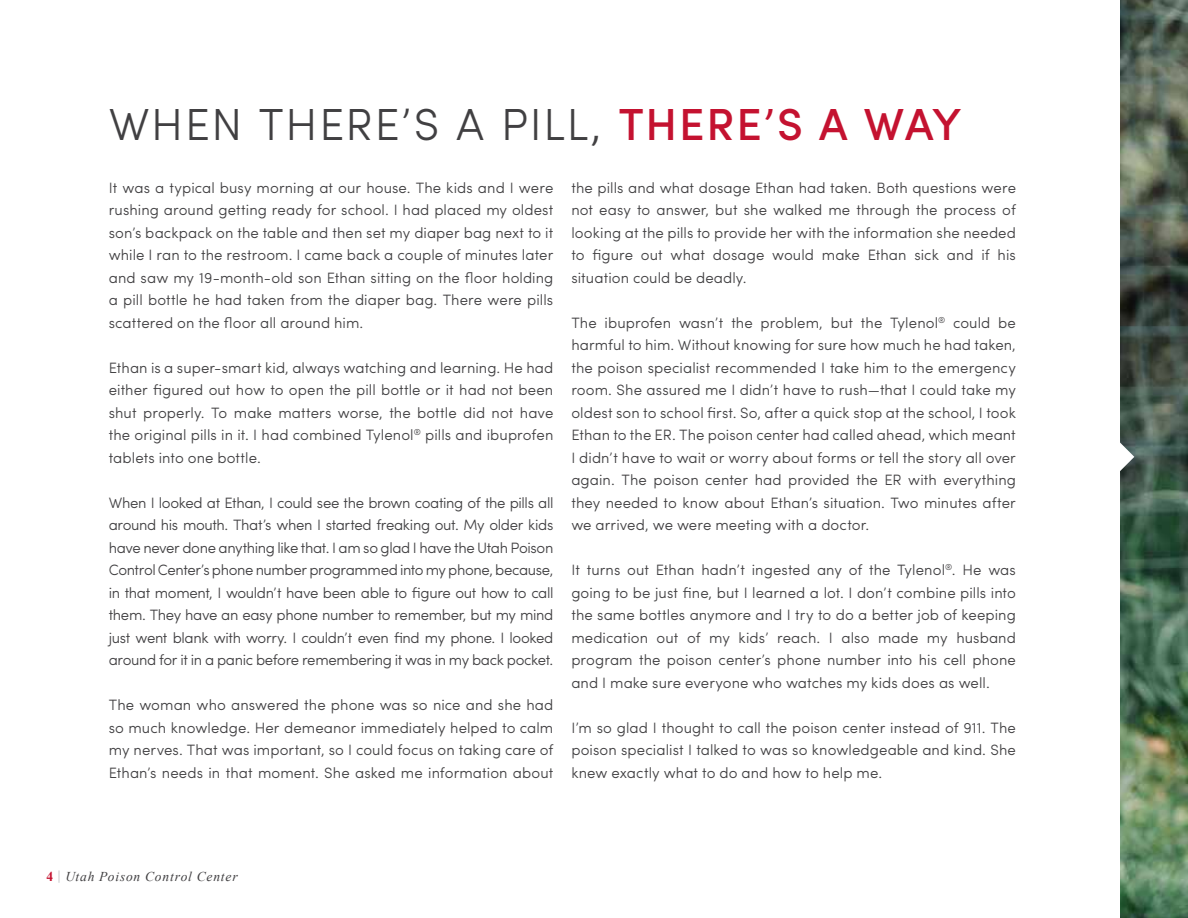
<style>
.page{position:relative;width:1188px;height:918px;background:#fff}
.page>*{position:absolute;margin:0;border:0;box-sizing:border-box;transform-origin:0 0}
.t1{font:300 45px "Sofia Pro";letter-spacing:.035em;color:#414042}
.t2{font:300 15px/22.5px "Sofia Pro";letter-spacing:.005em;color:#414042;text-align:justify}
.t3{font:italic 13.5px "Times New Roman";letter-spacing:.06em;color:#414042}
.s1{font-weight:500;color:#c41230}
.s2{font-weight:700;font-style:normal;color:#c41230}
.s3{font-style:normal;color:#a7a9ac}
</style>
<div class="page">
<img style="left:1120px;top:0;width:68px;height:918px">
<svg style="left:1120px;top:442px;width:14px;height:30px"></svg>
<h1 class="t1" style="left:109px;top:91px;width:854px">WHEN THERE’S A PILL, <span class="s1">THERE’S A WAY</span></h1>
<p class="t2" style="left:109px;top:175px;width:446px">It was a typical busy morning at our house. The kids and I were rushing around getting ready for school. I had placed my oldest son’s backpack on the table and then set my diaper bag next to it while I ran to the restroom. I came back a couple of minutes later and saw my 19-month-old son Ethan sitting on the floor holding a pill bottle he had taken from the diaper bag. There were pills scattered on the floor all around him.</p>
<p class="t2" style="left:109px;top:355px;width:446px">Ethan is a super-smart kid, always watching and learning. He had either figured out how to open the pill bottle or it had not been shut properly. To make matters worse, the bottle did not have the original pills in it. I had combined Tylenol<sup>®</sup> pills and ibuprofen tablets into one bottle.</p>
<p class="t2" style="left:109px;top:490px;width:446px">When I looked at Ethan, I could see the brown coating of the pills all around his mouth. That’s when I started freaking out. My older kids have never done anything like that. I am so glad I have the Utah Poison Control Center’s phone number programmed into my phone, because, in that moment, I wouldn’t have been able to figure out how to call them. They have an easy phone number to remember, but my mind just went blank with worry. I couldn’t even find my phone. I looked around for it in a panic before remembering it was in my back pocket.</p>
<p class="t2" style="left:109px;top:693px;width:446px">The woman who answered the phone was so nice and she had so much knowledge. Her demeanor immediately helped to calm my nerves. That was important, so I could focus on taking care of Ethan’s needs in that moment. She asked me information about</p>
<p class="t2" style="left:571px;top:175px;width:446px">the pills and what dosage Ethan had taken. Both questions were not easy to answer, but she walked me through the process of looking at the pills to provide her with the information she needed to figure out what dosage would make Ethan sick and if his situation could be deadly.</p>
<p class="t2" style="left:571px;top:310px;width:446px">The ibuprofen wasn’t the problem, but the Tylenol<sup>®</sup> could be harmful to him. Without knowing for sure how much he had taken, the poison specialist recommended I take him to the emergency room. She assured me I didn’t have to rush—that I could take my oldest son to school first. So, after a quick stop at the school, I took Ethan to the ER. The poison center had called ahead, which meant I didn’t have to wait or worry about forms or tell the story all over again. The poison center had provided the ER with everything they needed to know about Ethan’s situation. Two minutes after we arrived, we were meeting with a doctor.</p>
<p class="t2" style="left:571px;top:558px;width:446px">It turns out Ethan hadn’t ingested any of the Tylenol<sup>®</sup>. He was going to be just fine, but I learned a lot. I don’t combine pills into the same bottles anymore and I try to do a better job of keeping medication out of my kids’ reach. I also made my husband program the poison center’s phone number into his cell phone and I make sure everyone who watches my kids does as well.</p>
<p class="t2" style="left:571px;top:715px;width:446px">I’m so glad I thought to call the poison center instead of 911. The poison specialist I talked to was so knowledgeable and kind. She knew exactly what to do and how to help me.</p>
<p class="t3" style="left:46px;top:867px;width:193px"><span class="s2">4</span> <span class="s3">|</span> Utah Poison Control Center</p>
</div>
